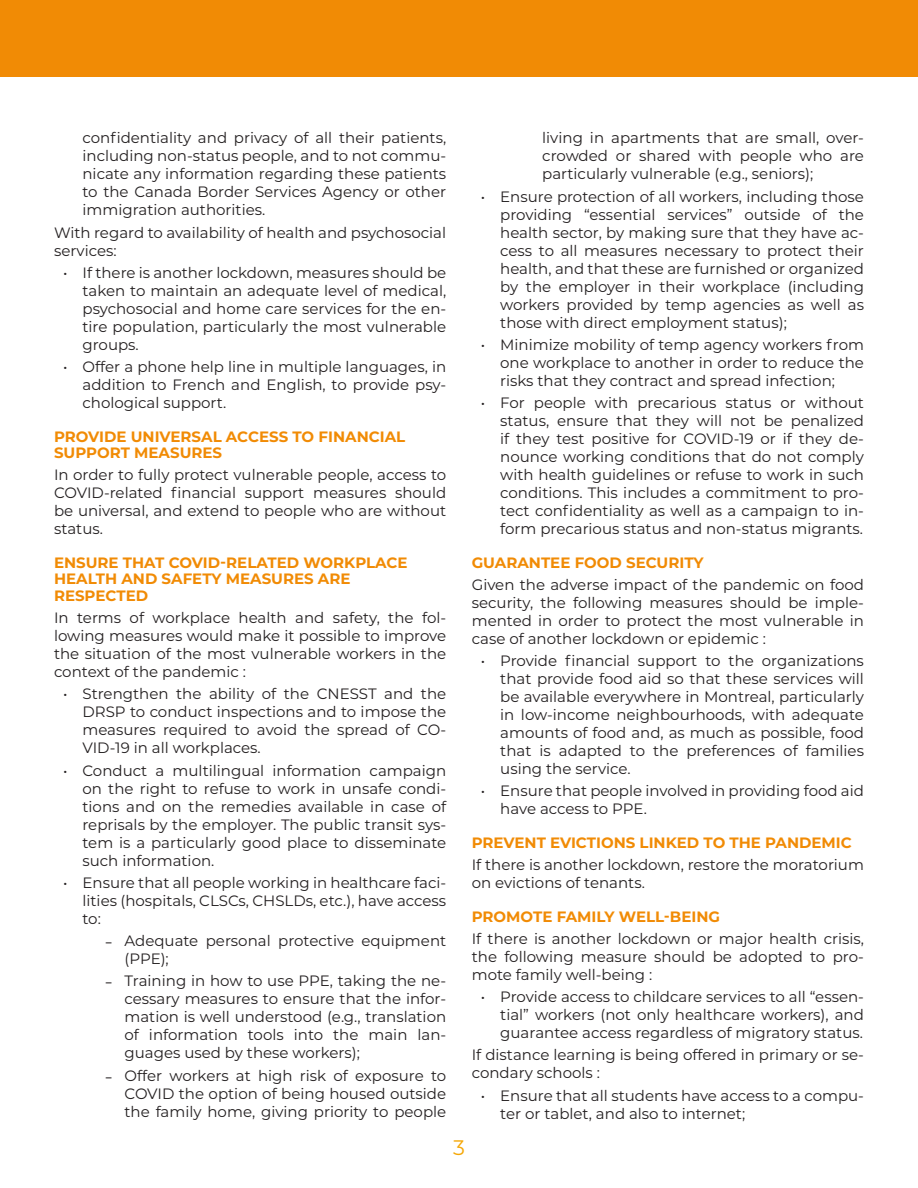
<style>
.page{position:relative;width:918px;height:1188px;background:#fff}
.page>*{position:absolute;margin:0;border:0;box-sizing:border-box;transform-origin:0 0}
.t1{font:21px "Montserrat";color:#f5a706}
.paragraphe_synthese{font:15px/18px "Montserrat";color:#231f20;text-align:justify}
.titre_2_synthese{font:700 15px/16.5px "Montserrat";color:#f18b05}
.s1{font-family:"Source Serif Pro"}
</style>
<div class="page">
<div style="left:0;top:0;width:918px;height:77px;background:#f18b05"></div>
<p class="paragraphe_synthese" style="left:82px;top:129px;width:365px">confidentiality and privacy of all their patients, including non-status people, and to not commu&shy;nicate any information regarding these patients to the Canada Border Services Agency or other immigration authorities.</p>
<p class="paragraphe_synthese" style="left:54px;top:223px;width:394px">With regard to availability of health and psychosocial services:</p>
<p class="paragraphe_synthese" style="left:82px;top:263px;width:365px;text-indent:-20px">• If there is another lockdown, measures should be taken to maintain an adequate level of medical, psychosocial and home care services for the en&shy;tire population, particularly the most vulnerable groups.</p>
<p class="paragraphe_synthese" style="left:82px;top:357px;width:365px;text-indent:-20px">• Offer a phone help line in multiple languages, in addition to French and English, to provide psy&shy;chological support.</p>
<p class="titre_2_synthese" style="left:54px;top:427px;width:353px">PROVIDE UNIVERSAL ACCESS TO FINANCIAL<br>SUPPORT MEASURES</p>
<p class="paragraphe_synthese" style="left:54px;top:466px;width:394px">In order to fully protect vulnerable people, access to COVID-related financial support measures should be universal, and extend to people who are without status.</p>
<p class="titre_2_synthese" style="left:54px;top:554px;width:355px">ENSURE THAT COVID-RELATED WORKPLACE<br>HEALTH AND SAFETY MEASURES ARE<br>RESPECTED</p>
<p class="paragraphe_synthese" style="left:54px;top:608px;width:394px">In terms of workplace health and safety, the fol&shy;lowing measures would make it possible to improve the situation of the most vulnerable workers in the context of the pandemic :</p>
<p class="paragraphe_synthese" style="left:82px;top:685px;width:365px;text-indent:-20px">• Strengthen the ability of the CNESST and the DRSP to conduct inspections and to impose the measures required to avoid the spread of CO-VID-19 in all workplaces.</p>
<p class="paragraphe_synthese" style="left:82px;top:761px;width:365px;text-indent:-20px">• Conduct a multilingual information campaign on the right to refuse to work in unsafe condi&shy;tions and on the remedies available in case of reprisals by the employer. The public transit sys&shy;tem is a particularly good place to disseminate such information.</p>
<p class="paragraphe_synthese" style="left:82px;top:873px;width:365px;text-indent:-20px">• Ensure that all people working in healthcare faci&shy;lities (hospitals, CLSCs, CHSLDs, etc.), have access to:</p>
<p class="paragraphe_synthese" style="left:124px;top:931px;width:323px;text-indent:-20px"><span class="s1">Ւ</span> Adequate personal protective equipment (PPE);</p>
<p class="paragraphe_synthese" style="left:124px;top:972px;width:323px;text-indent:-20px"><span class="s1">Ւ</span> Training in how to use PPE, taking the ne&shy;cessary measures to ensure that the infor&shy;mation is well understood (e.g., translation of information tools into the main lan&shy;guages used by these workers);</p>
<p class="paragraphe_synthese" style="left:124px;top:1066px;width:323px;text-indent:-20px"><span class="s1">Ւ</span> Offer workers at high risk of exposure to COVID the option of being housed outside the family home, giving priority to people</p>
<h1 class="t1" style="left:453px;top:1133px;width:13px">3</h1>
<p class="paragraphe_synthese" style="left:542px;top:129px;width:323px">living in apartments that are small, over&shy;crowded or shared with people who are particularly vulnerable (e.g., seniors);</p>
<p class="paragraphe_synthese" style="left:500px;top:187px;width:365px;text-indent:-20px">• Ensure protection of all workers, including those providing “essential services” outside of the health sector, by making sure that they have ac&shy;cess to all measures necessary to protect their health, and that these are furnished or organized by the employer in their workplace (including workers provided by temp agencies as well as those with direct employment status);</p>
<p class="paragraphe_synthese" style="left:500px;top:335px;width:365px;text-indent:-20px">• Minimize mobility of temp agency workers from one workplace to another in order to reduce the risks that they contract and spread infection;</p>
<p class="paragraphe_synthese" style="left:500px;top:393px;width:365px;text-indent:-20px">• For people with precarious status or without status, ensure that they will not be penalized if they test positive for COVID-19 or if they de&shy;nounce working conditions that do not comply with health guidelines or refuse to work in such conditions. This includes a commitment to pro&shy;tect confidentiality as well as a campaign to in&shy;form precarious status and non-status migrants.</p>
<p class="titre_2_synthese" style="left:472px;top:553px;width:233px">GUARANTEE FOOD SECURITY</p>
<p class="paragraphe_synthese" style="left:472px;top:575px;width:394px">Given the adverse impact of the pandemic on food security, the following measures should be imple&shy;mented in order to protect the most vulnerable in case of another lockdown or epidemic :</p>
<p class="paragraphe_synthese" style="left:500px;top:651px;width:365px;text-indent:-20px">• Provide financial support to the organizations that provide food aid so that these services will be available everywhere in Montreal, particularly in low-income neighbourhoods, with adequate amounts of food and, as much as possible, food that is adapted to the preferences of families using the service.</p>
<p class="paragraphe_synthese" style="left:500px;top:782px;width:365px;text-indent:-20px">• Ensure that people involved in providing food aid have access to PPE.</p>
<p class="titre_2_synthese" style="left:472px;top:834px;width:382px">PREVENT EVICTIONS LINKED TO THE PANDEMIC</p>
<p class="paragraphe_synthese" style="left:472px;top:855px;width:394px">If there is another lockdown, restore the moratorium on evictions of tenants.</p>
<p class="titre_2_synthese" style="left:472px;top:907px;width:250px">PROMOTE FAMILY WELL-BEING</p>
<p class="paragraphe_synthese" style="left:472px;top:929px;width:394px">If there is another lockdown or major health crisis, the following measure should be adopted to pro&shy;mote family well-being :</p>
<p class="paragraphe_synthese" style="left:500px;top:987px;width:365px;text-indent:-20px">• Provide access to childcare services to all “essen&shy;tial” workers (not only healthcare workers), and guarantee access regardless of migratory status.</p>
<p class="paragraphe_synthese" style="left:472px;top:1046px;width:394px">If distance learning is being offered in primary or se&shy;condary schools :</p>
<p class="paragraphe_synthese" style="left:500px;top:1086px;width:365px;text-indent:-20px">• Ensure that all students have access to a compu&shy;ter or tablet, and also to internet;</p>
</div>
